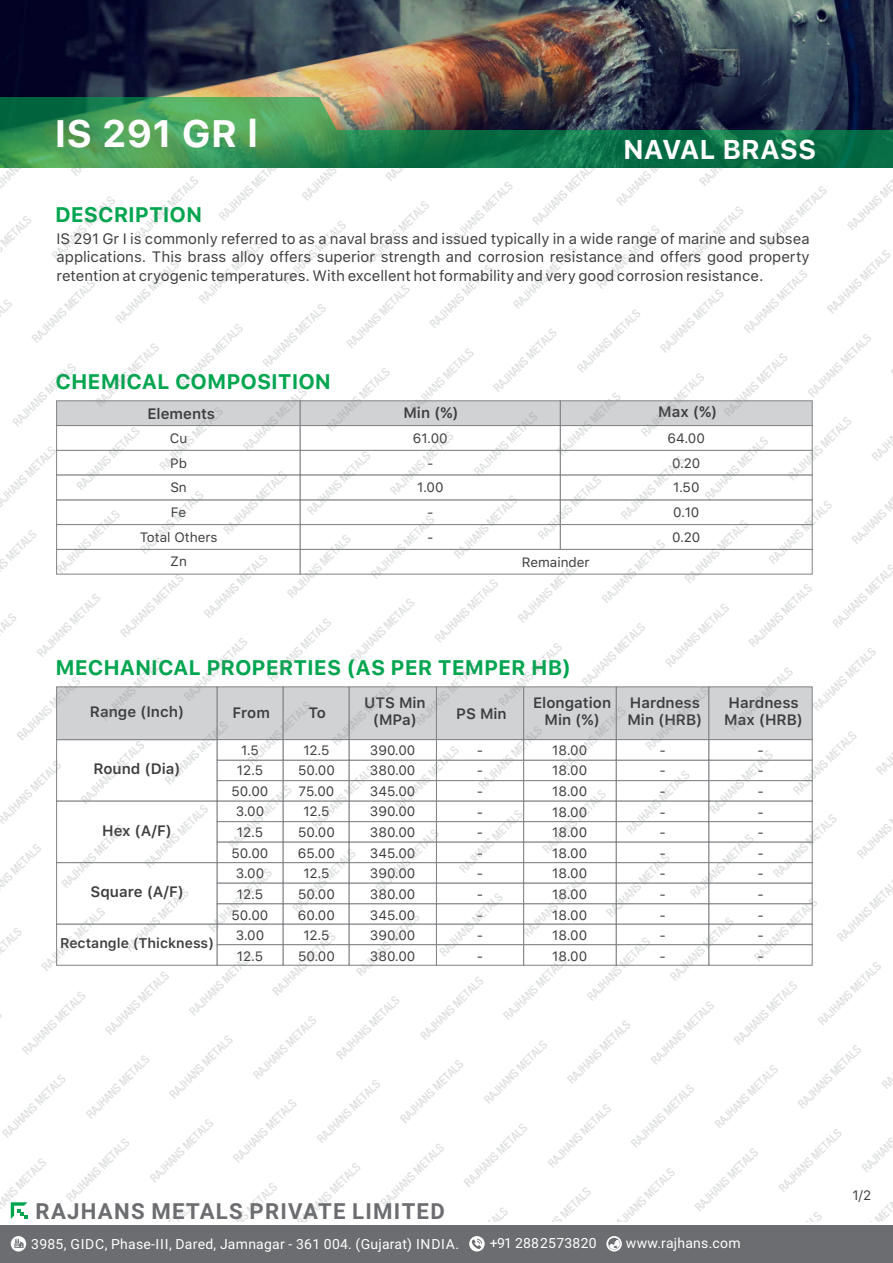
<style>
.page{position:relative;width:893px;height:1263px;background:#fff}
.page>*{position:absolute;margin:0;border:0;box-sizing:border-box;transform-origin:0 0}
.t1{font:700 38.1px "SF Pro Text";color:#fff}
.t2{font:700 27px "SF Pro Text";color:#fff}
.t3{font:700 22.2px "Roboto";letter-spacing:.055em;color:#6c6d70}
.t4{font:700 21px "SF Pro Text";color:#00a54f}
.t5{font:15px/18.6px "SF Pro Text";color:#3e3e3f;text-align:justify}
.t6{font:600 15px/17.9px "SF Pro Text";color:#3e3e3f;text-align:center}
.t7{font:13.95px "Roboto";letter-spacing:.02em;color:#fff}
.t8{font:600 13.95px "SF Pro Text";color:#3e3e3f}
.t9{font:13.5px/20.5px "SF Pro Text";color:#3e3e3f;text-align:center}
</style>
<div class="page">
<img style="left:0;top:0;width:893px;height:97px">
<img style="left:0;top:97px;width:893px;height:71px">
<div style="left:0;top:1225px;width:893px;height:38px;background:#6c6d70"></div>
<svg style="left:606px;top:1236px;width:16px;height:15px"></svg>
<svg style="left:608px;top:1238px;width:12px;height:12px"></svg>
<svg style="left:469px;top:1236px;width:16px;height:15px"></svg>
<svg style="left:472px;top:1238px;width:10px;height:11px"></svg>
<div style="left:11px;top:1236px;width:15px;height:15px;background:#fff;border-radius:50%"></div>
<svg style="left:14px;top:1239px;width:10px;height:9px"></svg>
<img style="left:0;top:168px;width:893px;height:1053px">
<h1 class="t1" style="left:54px;top:111px;width:205px">IS 291 GR l</h1>
<h3 class="t4" style="left:55px;top:202px;width:149px">DESCRIPTION</h3>
<h2 class="t2" style="left:623px;top:133px;width:195px">NAVAL BRASS</h2>
<p class="t5" style="left:57px;top:229px;width:755px">IS 291 Gr I is commonly referred to as a naval brass and issued typically in a wide range of marine and subsea applications. This brass alloy offers superior strength and corrosion resistance and offers good property retention at cryogenic temperatures. With excellent hot formability and very good corrosion resistance.</p>
<h3 class="t4" style="left:56px;top:369px;width:277px">CHEMICAL COMPOSITION</h3>
<p class="t6" style="left:147px;top:404px;width:69px">Elements</p>
<p class="t6" style="left:403px;top:403px;width:57px">Min (%)</p>
<p class="t6" style="left:658px;top:403px;width:61px">Max (%)</p>
<p class="t9" style="left:140px;top:426px;width:79px;line-height:24.6px">Cu<br>Pb<br>Sn<br>Fe<br>Total Others<br>Zn</p>
<p class="t9" style="left:413px;top:426px;width:37px;line-height:24.6px">61.00 -<br>1.00 -<br>-</p>
<p class="t9" style="left:668px;top:426px;width:39px;line-height:24.6px">64.00<br>0.20<br>1.50<br>0.10<br>0.20</p>
<p class="t9" style="left:522px;top:552px;width:69px">Remainder</p>
<h3 class="t4" style="left:55px;top:655px;width:517px">MECHANICAL PROPERTIES (AS PER TEMPER HB)</h3>
<p class="t6" style="left:90px;top:703px;width:96px">Range (Inch)</p>
<p class="t6" style="left:94px;top:760px;width:89px">Round (Dia)</p>
<p class="t6" style="left:102px;top:821px;width:71px">Hex (A/F)</p>
<p class="t6" style="left:91px;top:883px;width:95px">Square (A/F)</p>
<p class="t8" style="left:60px;top:935px;width:156px">Rectangle (Thickness)</p>
<p class="t6" style="left:232px;top:704px;width:39px">From</p>
<p class="t6" style="left:308px;top:704px;width:19px">To</p>
<p class="t6" style="left:364px;top:693px;width:63px">UTS Min (MPa)</p>
<p class="t6" style="left:456px;top:704px;width:52px">PS Min</p>
<p class="t6" style="left:533px;top:693px;width:80px">Elongation<br>Min (%)</p>
<p class="t6" style="left:724px;top:693px;width:80px;text-align:left">Hardness<br>Max (HRB)</p>
<p class="t6" style="left:627px;top:693px;width:77px;text-align:left">Hardness<br>Min (HRB)</p>
<p class="t9" style="left:232px;top:739px;width:38px">1.5<br>12.5<br>50.00<br>3.00<br>12.5<br>50.00<br>3.00<br>12.5<br>50.00<br>3.00<br>12.5</p>
<p class="t9" style="left:298px;top:739px;width:39px">12.5<br>50.00<br>75.00<br>12.5<br>50.00<br>65.00<br>12.5<br>50.00<br>60.00<br>12.5<br>50.00</p>
<p class="t9" style="left:370px;top:739px;width:47px;text-align:justify">390.00<br>380.00<br>345.00<br>390.00<br>380.00<br>345.00<br>390.00<br>380.00<br>345.00<br>390.00<br>380.00</p>
<p class="t9" style="left:477px;top:739px;width:8px;text-align:justify">- - - - - - - - - - -</p>
<p class="t9" style="left:659px;top:739px;width:8px;text-align:justify">- - - - - - - - - - -</p>
<p class="t9" style="left:757px;top:739px;width:8px;text-align:justify">- - - - - - - - - - -</p>
<p class="t9" style="left:552px;top:739px;width:36px;text-align:justify">18.00<br>18.00<br>18.00<br>18.00<br>18.00<br>18.00<br>18.00<br>18.00<br>18.00<br>18.00<br>18.00</p>
<h3 class="t3" style="left:36px;top:1195px;width:411px">RAJHANS METALS PRIVATE LIMITED</h3>
<p class="t7" style="left:31px;top:1234px;width:429px">3985, GIDC, Phase-III, Dared, Jamnagar - 361 004. (Gujarat) INDIA.</p>
<p class="t7" style="left:490px;top:1234px;width:108px">+91 288 2573820</p>
<p class="t7" style="left:626px;top:1234px;width:116px">www.rajhans.com</p>
<p class="t9" style="left:852px;top:1185px;width:20px">1/2</p>
</div>
